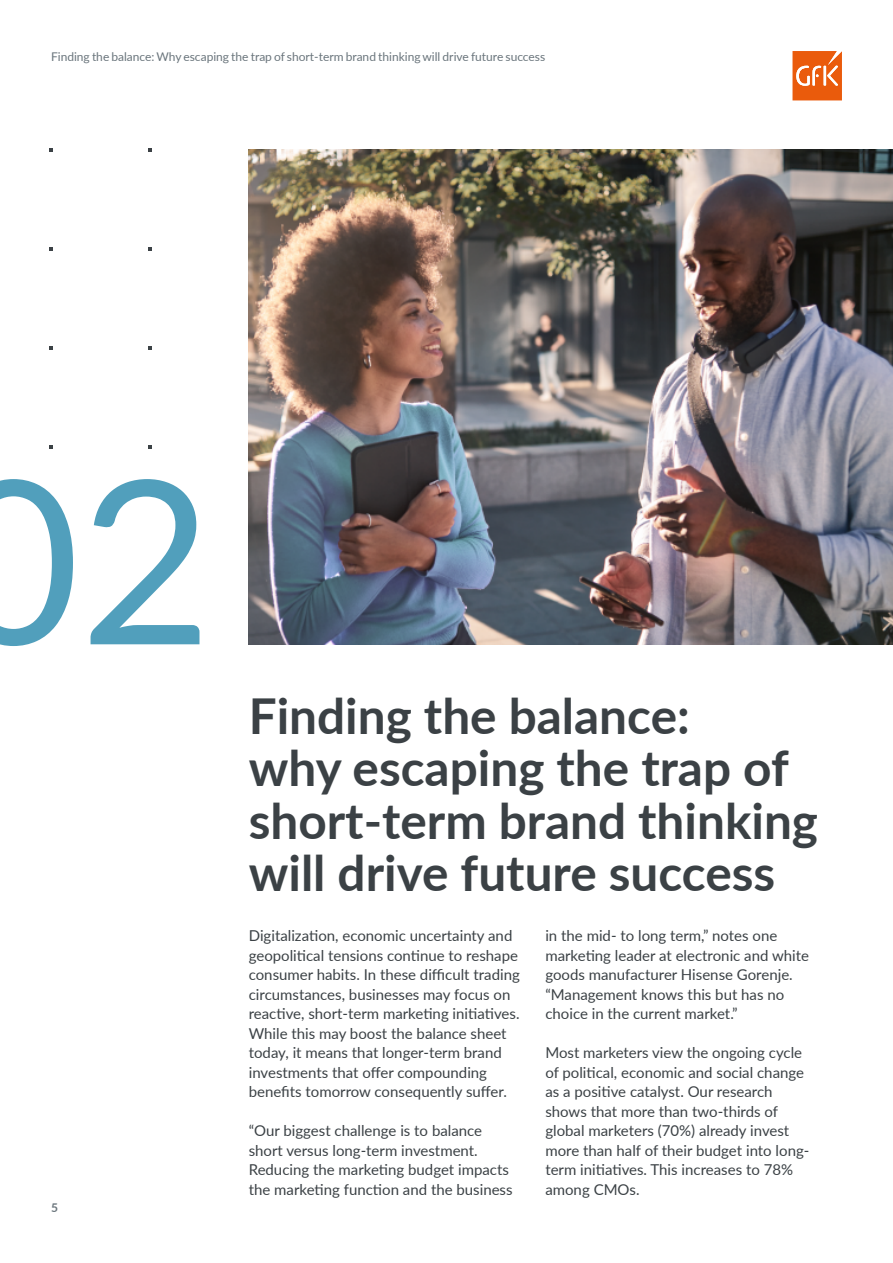
<style>
.page{position:relative;width:893px;height:1263px;background:#fff}
.page>*{position:absolute;margin:0;border:0;box-sizing:border-box;transform-origin:0 0}
.t1{font:228px "Lato";color:#519fbc}
.t2{font:700 49.5px/52.5px "Lato";color:#3b4145}
.t3{font:15px/19.5px "Lato";color:#3b4145}
.t4{font:12px "Lato";color:#6a757c}
.t5{font:700 12px "Lato";color:#6a757c}
</style>
<div class="page">
<img style="left:249px;top:150px;width:644px;height:494px">
<svg style="left:49px;top:148px;width:4px;height:4px"></svg>
<svg style="left:148px;top:148px;width:4px;height:4px"></svg>
<svg style="left:49px;top:247px;width:4px;height:4px"></svg>
<svg style="left:148px;top:247px;width:4px;height:4px"></svg>
<svg style="left:49px;top:346px;width:4px;height:4px"></svg>
<svg style="left:148px;top:346px;width:4px;height:4px"></svg>
<svg style="left:49px;top:445px;width:4px;height:3px"></svg>
<svg style="left:148px;top:445px;width:4px;height:3px"></svg>
<svg style="left:792px;top:51px;width:50px;height:49px;background:#ed7431"></svg>
<p class="t4" style="left:51px;top:48px;width:496px">Finding the balance: Why escaping the trap of short-term brand thinking will drive future success</p>
<h1 class="t1" style="left:-52px;top:398px;width:266px">02</h1>
<p class="t5" style="left:51px;top:1199px;width:8px">5</p>
<h2 class="t2" style="left:249px;top:687px;width:571px">Finding the balance:<br>why escaping the trap of short-term brand thinking will drive future success</h2>
<p class="t3" style="left:249px;top:925px;width:273px">Digitalization, economic uncertainty and geopolitical tensions continue to reshape consumer habits. In these difficult trading circumstances, businesses may focus on reactive, short-term marketing initiatives.<br>While this may boost the balance sheet today, it means that longer-term brand investments that offer compounding benefits tomorrow consequently suffer.</p>
<p class="t3" style="left:249px;top:1120px;width:265px">“Our biggest challenge is to balance short versus long-term investment.<br>Reducing the marketing budget impacts the marketing function and the business</p>
<p class="t3" style="left:545px;top:925px;width:265px">in the mid- to long term,” notes one marketing leader at electronic and white goods manufacturer Hisense Gorenje. “Management knows this but has no choice in the current market.”</p>
<p class="t3" style="left:545px;top:1042px;width:266px">Most marketers view the ongoing cycle of political, economic and social change as a positive catalyst. Our research shows that more than two-thirds of global marketers (70%) already invest more than half of their budget into long&shy;term initiatives. This increases to 78% among CMOs.</p>
</div>
